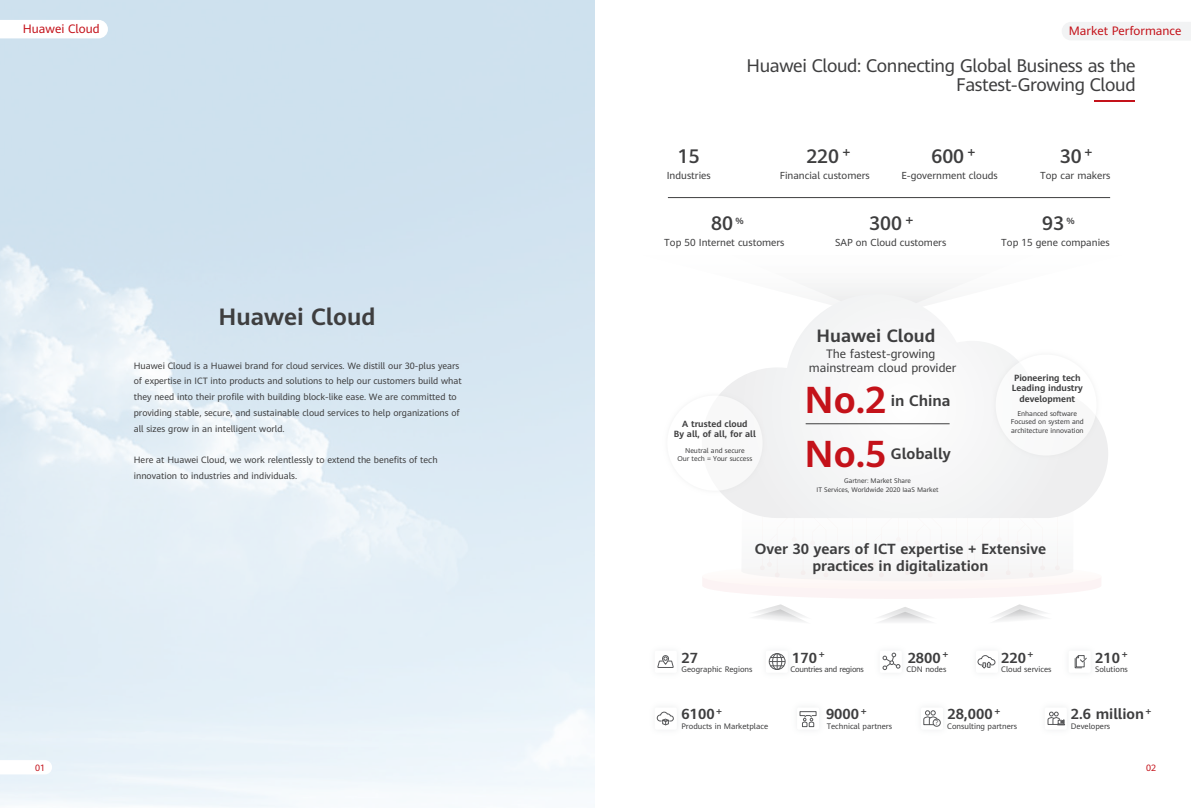
<style>
.page{position:relative;width:1191px;height:808px;background:#fff}
.page>*{position:absolute;margin:0;border:0;box-sizing:border-box;transform-origin:0 0}
.t1{font:700 37px "Huawei Sans";color:#c4121a}
.t2{font:700 23.2px "Huawei Sans";color:#3e3e3f}
.t3{font:500 19.2px "Huawei Sans";color:#3e3e3f}
.t4{font:18px/19px "Huawei Sans";letter-spacing:-.02em;color:#3e3e3f;text-align:right}
.t5{font:700 17.6px "Huawei Sans";color:#3e3e3f}
.t6{font:700 15px "Huawei Sans";color:#3e3e3f}
.t7{font:700 14.5px/16.8px "Huawei Sans";color:#3e3e3f;text-align:center}
.t8{font:700 14.3px "Huawei Sans";color:#3e3e3f}
.t9{font:12px/14px "Huawei Sans";color:#3e3e3f;text-align:center}
.t10{font:12px "Huawei Sans";color:#c4121a}
.t11{font:500 10.4px "Huawei Sans";color:#3e3e3f}
.t12{font:10px "Huawei Sans";color:#3e3e3f}
.t13{font:9px/15.8px "Huawei Sans";color:#3e3e3f}
.t14{font:9px "Huawei Sans";color:#c4121a}
.t15{font:700 8.8px/10.3px "Huawei Sans";color:#3e3e3f;text-align:center}
.t16{font:7.8px "Huawei Sans";color:#3e3e3f}
.t17{font:7.8px "Huawei Sans";letter-spacing:-.03em;color:#3e3e3f}
.t18{font:6.9px/8.2px "Huawei Sans";color:#3e3e3f;text-align:center}
.t19{font:6.8px "Huawei Sans";color:#57585a}
.t20{font:6.6px/9px "Huawei Sans";color:#3e3e3f;text-align:center}
</style>
<div class="page">
<svg style="left:809px;top:287px;width:145px;height:7px"></svg>
<svg style="left:726px;top:294px;width:382px;height:188px"></svg>
<svg style="left:45px;top:760px;width:7px;height:14px"></svg>
<hr style="left:668px;top:197px;width:442px;height:1px;background:#3e3e3f">
<hr style="left:805px;top:423px;width:144px;height:1px;background:#3e3e3f">
<img style="left:988px;top:348px;width:115px;height:115px">
<div style="left:995px;top:355px;width:101px;height:100px;background:#fff;border-radius:50%"></div>
<img style="left:719px;top:388px;width:50px;height:65px">
<div style="left:667px;top:395px;width:95px;height:96px;background:#fff;border-radius:50%"></div>
<div style="left:1062px;top:22px;width:129px;height:18px;background:#f2f3f4"></div>
<svg style="left:100px;top:20px;width:8px;height:18px"></svg>
<svg style="left:703px;top:453px;width:398px;height:169px"></svg>
<div style="left:769px;top:653px;width:16px;height:17px;border:1px solid #57585a;border-radius:50%"></div>
<div style="left:772px;top:653px;width:10px;height:17px;border:1px solid #57585a;border-radius:50%"></div>
<svg style="left:769px;top:654px;width:16px;height:15px"></svg>
<div style="left:662px;top:655px;width:6px;height:9px;border:1px solid #57585a;border-radius:3px"></div>
<svg style="left:657px;top:657px;width:16px;height:11px"></svg>
<svg style="left:883px;top:653px;width:17px;height:17px"></svg>
<svg style="left:977px;top:655px;width:18px;height:13px"></svg>
<svg style="left:1074px;top:655px;width:12px;height:13px"></svg>
<svg style="left:923px;top:710px;width:14px;height:15px"></svg>
<div style="left:933px;top:719px;width:7px;height:7px;border:1px solid #57585a;border-radius:50%"></div>
<svg style="left:1047px;top:712px;width:17px;height:13px"></svg>
<svg style="left:657px;top:712px;width:16px;height:13px"></svg>
<svg style="left:799px;top:711px;width:17px;height:16px"></svg>
<hr style="left:1094px;top:100px;width:40px;height:1px;background:#c4121a">
<h3 class="t10" style="left:23px;top:21px;width:78px">Huawei Cloud</h3>
<h3 class="t10" style="left:1068px;top:23px;width:114px">Market Performance</h3>
<h3 class="t3" style="left:678px;top:143px;width:23px">15</h3>
<p class="t12" style="left:667px;top:168px;width:45px">Industries</p>
<h3 class="t4" style="left:746px;top:55px;width:391px">Huawei Cloud: Connecting Global Business as the<br>Fastest-Growing Cloud</h3>
<h3 class="t3" style="left:806px;top:143px;width:46px">220 <sup>+</sup></h3>
<p class="t12" style="left:779px;top:168px;width:91px">Financial customers</p>
<h3 class="t3" style="left:931px;top:143px;width:46px">600 <sup>+</sup></h3>
<p class="t12" style="left:901px;top:168px;width:98px">E-government clouds</p>
<h3 class="t3" style="left:1059px;top:143px;width:34px">30<sup>+</sup></h3>
<p class="t12" style="left:1040px;top:168px;width:72px">Top car makers</p>
<h2 class="t2" style="left:218px;top:301px;width:159px">Huawei Cloud</h2>
<p class="t13" style="left:134px;top:357px;width:329px">Huawei Cloud is a Huawei brand for cloud services. We distill our 30-plus years of expertise in ICT into products and solutions to help our customers build what they need into their profile with building block-like ease. We are committed to providing stable, secure, and sustainable cloud services to help organizations of all sizes grow in an intelligent world.</p>
<p class="t13" style="left:134px;top:452px;width:305px">Here at Huawei Cloud, we work relentlessly to extend the benefits of tech innovation to industries and individuals.</p>
<h3 class="t3" style="left:711px;top:210px;width:34px">80 <sup>%</sup></h3>
<p class="t12" style="left:664px;top:235px;width:122px">Top 50 Internet customers</p>
<h3 class="t3" style="left:869px;top:210px;width:46px">300 <sup>+</sup></h3>
<p class="t12" style="left:835px;top:235px;width:113px">SAP on Cloud customers</p>
<p class="t15" style="left:674px;top:418px;width:83px">A trusted cloud<br>By all, of all, for all</p>
<p class="t18" style="left:677px;top:446px;width:76px">Neutral and secure<br>Our tech = Your success</p>
<h3 class="t5" style="left:816px;top:324px;width:120px">Huawei Cloud</h3>
<h3 class="t9" style="left:809px;top:347px;width:149px">The fastest-growing mainstream cloud provider</h3>
<h1 class="t1" style="left:804px;top:374px;width:84px">No.2</h1>
<h3 class="t6" style="left:891px;top:390px;width:61px">in China</h3>
<h1 class="t1" style="left:804px;top:428px;width:84px">No.5</h1>
<h3 class="t6" style="left:891px;top:443px;width:61px">Globally</h3>
<p class="t20" style="left:816px;top:476px;width:123px">Gartner: Market Share<br>IT Services, Worldwide 2020 IaaS Market</p>
<h3 class="t3" style="left:1042px;top:210px;width:34px">93 <sup>%</sup></h3>
<p class="t12" style="left:1001px;top:235px;width:110px">Top 15 gene companies</p>
<p class="t15" style="left:1011px;top:372px;width:73px">Pioneering tech<br>Leading industry development</p>
<p class="t18" style="left:1010px;top:409px;width:74px">Enhanced software<br>Focused on system and architecture innovation</p>
<h3 class="t7" style="left:754px;top:540px;width:293px">Over 30 years of ICT expertise + Extensive practices in digitalization</h3>
<h3 class="t8" style="left:681px;top:647px;width:18px">27</h3>
<p class="t16" style="left:681px;top:663px;width:72px">Geographic Regions</p>
<p class="t11" style="left:818px;top:647px;width:7px">+</p>
<h3 class="t8" style="left:1001px;top:647px;width:26px">220</h3>
<p class="t16" style="left:1001px;top:663px;width:52px">Cloud services</p>
<p class="t11" style="left:942px;top:647px;width:7px">+</p>
<p class="t11" style="left:1027px;top:647px;width:7px">+</p>
<h3 class="t8" style="left:1095px;top:647px;width:26px">210</h3>
<p class="t16" style="left:1095px;top:663px;width:34px">Solutions</p>
<p class="t11" style="left:1121px;top:647px;width:7px">+</p>
<h3 class="t8" style="left:792px;top:647px;width:26px">170</h3>
<p class="t17" style="left:790px;top:663px;width:75px">Countries and regions</p>
<h3 class="t8" style="left:907px;top:647px;width:35px">2800</h3>
<p class="t16" style="left:906px;top:663px;width:41px">CDN nodes</p>
<p class="t11" style="left:861px;top:704px;width:7px">+</p>
<h3 class="t8" style="left:1071px;top:704px;width:75px">2.6 million</h3>
<p class="t16" style="left:1070px;top:720px;width:41px">Developers</p>
<p class="t11" style="left:716px;top:704px;width:7px">+</p>
<h3 class="t8" style="left:826px;top:704px;width:35px">9000</h3>
<p class="t16" style="left:826px;top:720px;width:67px">Technical partners</p>
<p class="t11" style="left:994px;top:704px;width:7px">+</p>
<p class="t11" style="left:1145px;top:704px;width:7px">+</p>
<h3 class="t8" style="left:681px;top:704px;width:35px">6100</h3>
<p class="t16" style="left:681px;top:720px;width:88px">Products in Marketplace</p>
<h3 class="t8" style="left:947px;top:704px;width:47px">28,000</h3>
<p class="t16" style="left:947px;top:720px;width:71px">Consulting partners</p>
<p class="t19" style="left:935px;top:717px;width:5px">?</p>
<p class="t14" style="left:35px;top:761px;width:12px">01</p>
<p class="t14" style="left:1146px;top:761px;width:12px">02</p>
</div>
